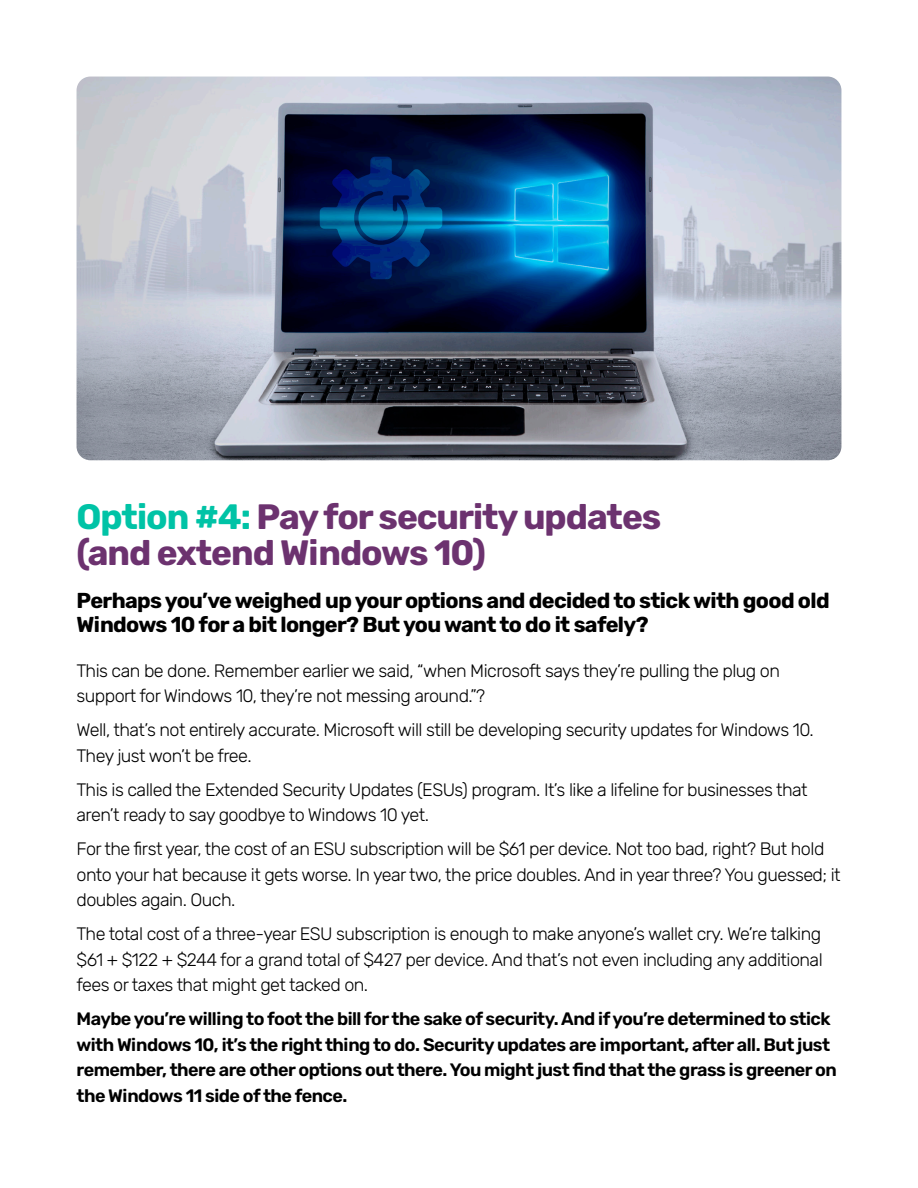
<style>
.page{position:relative;width:918px;height:1188px;background:#fff}
.page>*{position:absolute;margin:0;border:0;box-sizing:border-box;transform-origin:0 0}
.t1{font:700 35.25px/35.2px "Rubik";letter-spacing:-.03em;color:#6c326f}
.t2{font:700 21.6px/23.5px "Rubik";letter-spacing:-.03em;color:#000}
.t3{font:300 18px/25.5px "Rubik";letter-spacing:-.03em;color:#000}
.t4{font:600 18px/25.5px "Rubik";letter-spacing:-.03em;color:#000}
.s1{color:#00c3a6}
</style>
<div class="page">
<img style="left:77px;top:77px;width:764px;height:383px">
<svg style="left:320px;top:157px;width:122px;height:122px;background:#00306d"></svg>
<h1 class="t1" style="left:77px;top:500px;width:586px"><span class="s1">Option #4:</span> Pay for security updates (and extend Windows 10)</h1>
<p class="t2" style="left:77px;top:589px;width:755px">Perhaps you’ve weighed up your options and decided to stick with good old<br>Windows 10 for a bit longer? But you want to do it safely?</p>
<p class="t3" style="left:77px;top:658px;width:705px">This can be done. Remember earlier we said, “when Microsoft says they’re pulling the plug on support for Windows 10, they’re not messing around.”?</p>
<p class="t3" style="left:77px;top:718px;width:739px">Well, that’s not entirely accurate. Microsoft will still be developing security updates for Windows 10.<br>They just won’t be free.</p>
<p class="t3" style="left:77px;top:777px;width:733px">This is called the Extended Security Updates (ESUs) program. It’s like a lifeline for businesses that aren’t ready to say goodbye to Windows 10 yet.</p>
<p class="t3" style="left:77px;top:837px;width:766px">For the first year, the cost of an ESU subscription will be $61 per device. Not too bad, right? But hold onto your hat because it gets worse. In year two, the price doubles. And in year three? You guessed; it doubles again. Ouch.</p>
<p class="t3" style="left:77px;top:922px;width:748px;text-align:justify">The total cost of a three-year ESU subscription is enough to make anyone’s wallet cry. We’re talking $61 + $122 + $244 for a grand total of $427 per device. And that’s not even including any additional fees or taxes that might get tacked on.</p>
<p class="t4" style="left:77px;top:1007px;width:762px">Maybe you’re willing to foot the bill for the sake of security. And if you’re determined to stick with Windows 10, it’s the right thing to do. Security updates are important, after all. But just remember, there are other options out there. You might just find that the grass is greener on the Windows 11 side of the fence.</p>
</div>
